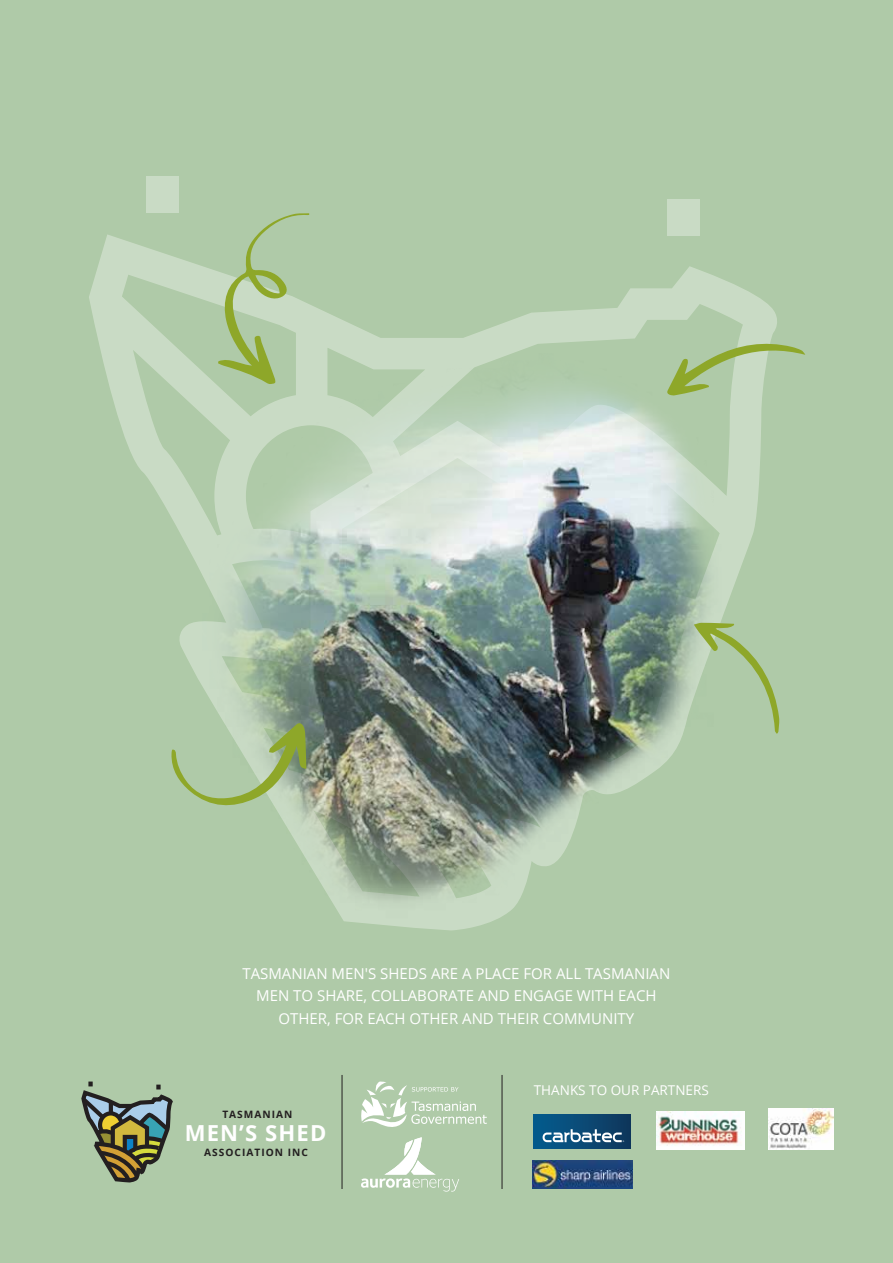
<style>
.page{position:relative;width:893px;height:1263px;background:#afcaa8}
.page>*{position:absolute;margin:0;border:0;box-sizing:border-box;transform-origin:0 0}
.t1{font:700 22.05px "Open Sans";letter-spacing:.05em;color:#fff}
.t2{font:15px/22.5px "Open Sans";color:#fff;text-align:center}
.t3{font:13.5px "Open Sans";color:#fff}
.t4{font:700 10.2px "Open Sans";letter-spacing:.1em;color:#231f20}
</style>
<div class="page">
<svg style="left:81px;top:1081px;width:92px;height:102px"></svg>
<hr style="left:342px;top:1075px;width:1px;height:114px;background:#231f20">
<hr style="left:502px;top:1075px;width:1px;height:114px;background:#231f20">
<svg style="left:89px;top:234px;width:688px;height:337px"></svg>
<img style="left:171px;top:284px;width:568px;height:646px">
<svg style="left:694px;top:623px;width:86px;height:111px"></svg>
<svg style="left:666px;top:340px;width:139px;height:56px"></svg>
<svg style="left:218px;top:213px;width:91px;height:171px"></svg>
<svg style="left:171px;top:722px;width:135px;height:87px"></svg>
<div style="left:146px;top:176px;width:32px;height:37px;background:#c9dbc5"></div>
<div style="left:667px;top:199px;width:32px;height:36px;background:#c9dbc5"></div>
<svg style="left:361px;top:1137px;width:98px;height:54px"></svg>
<svg style="left:361px;top:1081px;width:126px;height:46px"></svg>
<svg style="left:534px;top:1114px;width:96px;height:35px;background:#0a4a76"></svg>
<svg style="left:543px;top:1129px;width:81px;height:13px"></svg>
<img style="left:656px;top:1111px;width:89px;height:38px">
<img style="left:769px;top:1108px;width:64px;height:42px">
<img style="left:532px;top:1161px;width:101px;height:27px">
<p class="t2" style="left:242px;top:962px;width:429px">TASMANIAN MEN'S SHEDS ARE A PLACE FOR ALL TASMANIAN<br>MEN TO SHARE, COLLABORATE AND ENGAGE WITH EACH<br>OTHER, FOR EACH OTHER AND THEIR COMMUNITY</p>
<p class="t4" style="left:222px;top:1107px;width:72px">TASMANIAN</p>
<h1 class="t1" style="left:185px;top:1117px;width:143px">MEN’S SHED</h1>
<p class="t4" style="left:204px;top:1145px;width:105px">ASSOCIATION INC</p>
<p class="t3" style="left:534px;top:1081px;width:176px">THANKS TO OUR PARTNERS</p>
</div>
